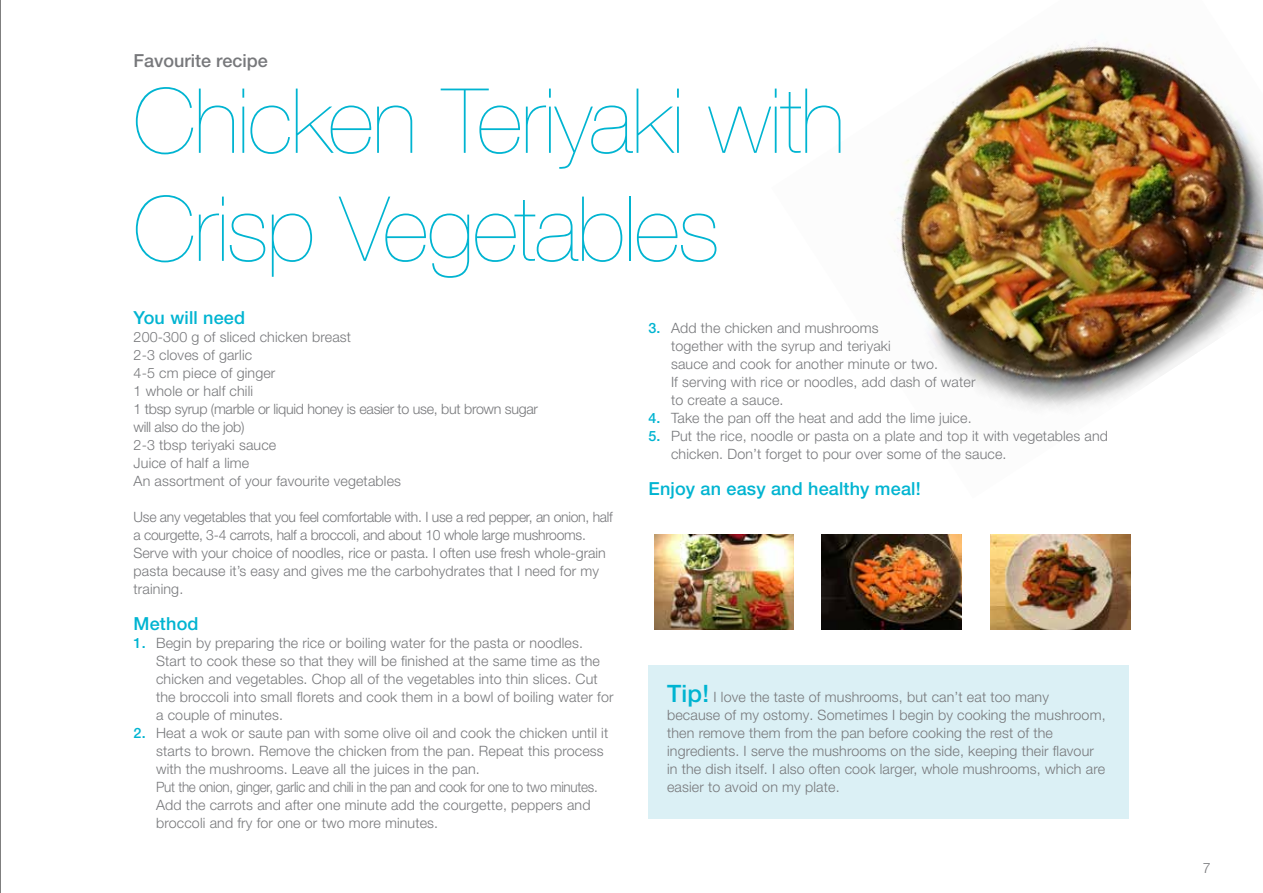
<style>
.page{position:relative;width:1263px;height:893px;background:#fff}
.page>*{position:absolute;margin:0;border:0;box-sizing:border-box;transform-origin:0 0}
.t1{font:200 90px/108px "Helvetica Neue LT Pro";letter-spacing:-.015em;color:#00b4d1}
.t2{font:500 18px "Helvetica Neue LT Pro";letter-spacing:.01em;color:#00b4d1}
.t3{font:500 18px "Helvetica Neue LT Pro";color:#77787b}
.t4{font:300 14.25px/18px "Helvetica Neue LT Pro";letter-spacing:.01em;color:#77787b}
.t5{font:300 14.25px/18px "Helvetica Neue LT Pro";letter-spacing:-.02em;color:#77787b}
.s1{font-weight:500;color:#00b4d1}
.s2{font-weight:500;font-size:24px;color:#00b4d1}
</style>
<div class="page">
<hr style="left:0;top:0;width:1px;height:893px;background:#000">
<img style="left:891px;top:39px;width:372px;height:370px">
<div style="left:648px;top:666px;width:481px;height:153px;background:#dbf0f5"></div>
<img style="left:654px;top:534px;width:140px;height:96px">
<img style="left:990px;top:534px;width:140px;height:96px">
<img style="left:822px;top:534px;width:140px;height:96px">
<p class="t3" style="left:134px;top:50px;width:136px">Favourite recipe</p>
<h1 class="t1" style="left:134px;top:66px;width:713px">Chicken Teriyaki with<br>Crisp Vegetables</h1>
<p class="t2" style="left:134px;top:307px;width:113px">You will need</p>
<p class="t4" style="left:134px;top:327px;width:406px">200-300 g of sliced chicken breast<br>2-3 cloves of garlic<br>4-5 cm piece of ginger<br>1 whole or half chili<br>1 tbsp syrup (marble or liquid honey is easier to use, but brown sugar will also do the job)<br>2-3 tbsp teriyaki sauce<br>Juice of half a lime<br>An assortment of your favourite vegetables</p>
<p class="t5" style="left:134px;top:507px;width:481px">Use any vegetables that you feel comfortable with. I use a red pepper, an onion, half a courgette, 3-4 carrots, half a broccoli, and about 10 whole large mushrooms.<br>Serve with your choice of noodles, rice or pasta. I often use fresh whole-grain pasta because it’s easy and gives me the carbohydrates that I need for my training.</p>
<p class="t2" style="left:134px;top:613px;width:66px">Method</p>
<p class="t4" style="left:156px;top:633px;width:459px;text-indent:-23px"><span class="s1">1.</span> Begin by preparing the rice or boiling water for the pasta or noodles.<br>Start to cook these so that they will be finished at the same time as the chicken and vegetables. Chop all of the vegetables into thin slices. Cut the broccoli into small florets and cook them in a bowl of boiling water for a couple of minutes.</p>
<p class="t4" style="left:156px;top:723px;width:454px;text-indent:-22px"><span class="s1">2.</span> Heat a wok or saute pan with some olive oil and cook the chicken until it starts to brown. Remove the chicken from the pan. Repeat this process with the mushrooms. Leave all the juices in the pan.<br>Put the onion, ginger, garlic and chili in the pan and cook for one to two minutes.<br>Add the carrots and after one minute add the courgette, peppers and broccoli and fry for one or two more minutes.</p>
<p class="t4" style="left:671px;top:318px;width:306px;text-indent:-23px"><span class="s1">3.</span> Add the chicken and mushrooms<br>together with the syrup and teriyaki<br>sauce and cook for another minute or two.<br>If serving with rice or noodles, add dash of water to create a sauce.</p>
<p class="t4" style="left:648px;top:408px;width:325px"><span class="s1">4.</span> Take the pan off the heat and add the lime juice.</p>
<p class="t4" style="left:671px;top:426px;width:439px;text-indent:-23px"><span class="s1">5.</span> Put the rice, noodle or pasta on a plate and top it with vegetables and chicken. Don’t forget to pour over some of the sauce.</p>
<p class="t2" style="left:648px;top:478px;width:274px">Enjoy an easy and healthy meal!</p>
<p class="t4" style="left:667px;top:687px;width:440px"><span class="s2">Tip!</span> I love the taste of mushrooms, but can’t eat too many because of my ostomy. Sometimes I begin by cooking the mushroom, then remove them from the pan before cooking the rest of the ingredients. I serve the mushrooms on the side, keeping their flavour in the dish itself. I also often cook larger, whole mushrooms, which are easier to avoid on my plate.</p>
<p class="t4" style="left:1203px;top:858px;width:9px">7</p>
</div>
